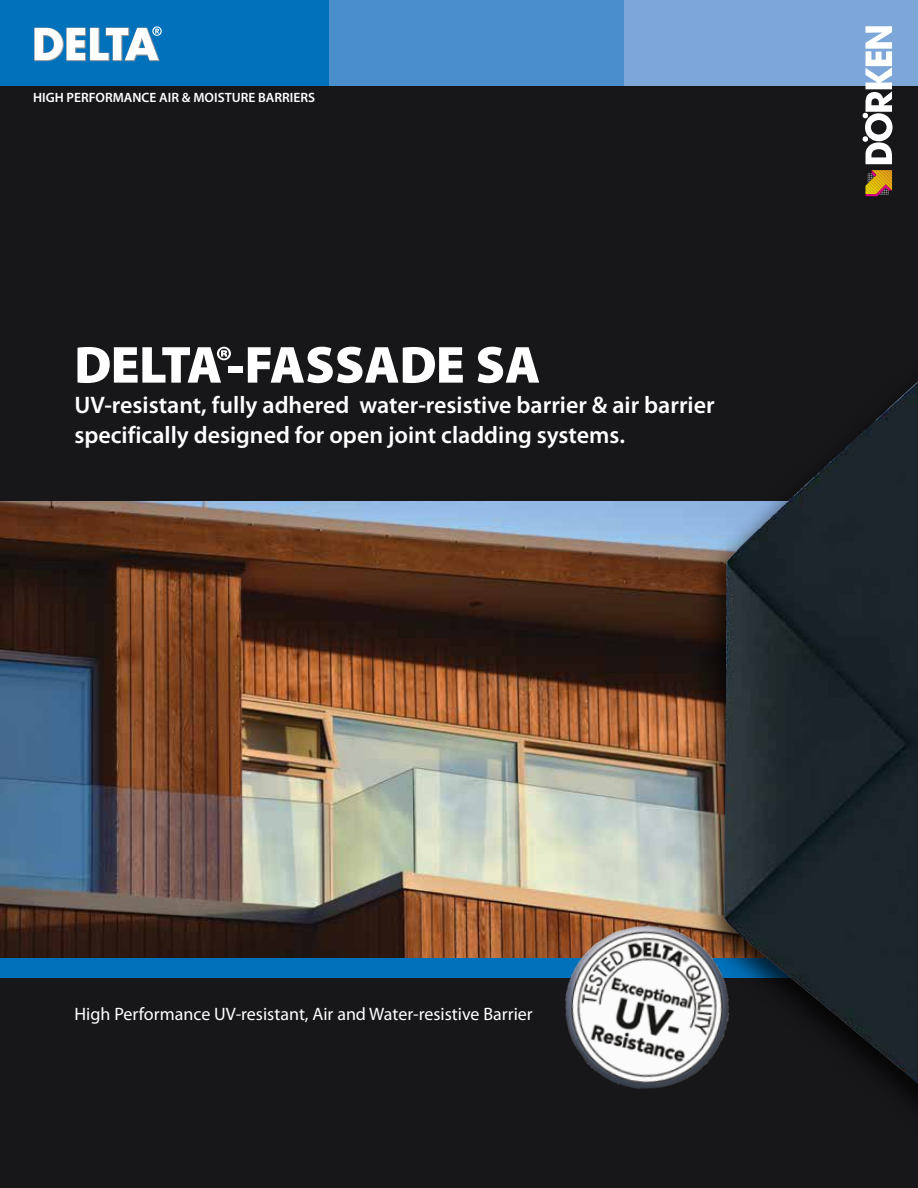
<style>
.page{position:relative;width:918px;height:1188px;background:#171619}
.page>*{position:absolute;margin:0;border:0;box-sizing:border-box;transform-origin:0 0}
.t1{font:900 52.5px "Delta Myriad Pro";color:#fff}
.t2{font:600 24px/30px "Myriad Pro Doerken";color:#fff}
.t3{font:18px "Myriad Pro Doerken";color:#fff}
.t4{font:600 13.5px "Myriad Pro Doerken";color:#fff}
.s1{font-family:"Myriad Pro Doerken"}
</style>
<div class="page">
<img style="left:0;top:502px;width:696px;height:456px">
<div style="left:623px;top:0;width:295px;height:85px;background:#7da7d8"></div>
<div style="left:0;top:0;width:329px;height:85px;background:#0072bc"></div>
<div style="left:329px;top:0;width:294px;height:85px;background:#4a8ecc"></div>
<svg style="left:34px;top:26px;width:128px;height:35px"></svg>
<svg style="left:863px;top:26px;width:30px;height:138px"></svg>
<svg style="left:866px;top:170px;width:26px;height:26px"></svg>
<div style="left:0;top:958px;width:918px;height:20px;background:#0072bc"></div>
<div style="left:696px;top:361px;width:222px;height:827px;background:#000;opacity:.75"></div>
<img style="left:724px;top:381px;width:194px;height:703px">
<img style="left:556px;top:918px;width:182px;height:180px">
<p class="t4" style="left:33px;top:89px;width:283px">HIGH PERFORMANCE AIR &amp; MOISTURE BARRIERS</p>
<h1 class="t1" style="left:74px;top:330px;width:468px">DELTA®-FASSADE <span class="s1">SA</span></h1>
<p class="t2" style="left:74px;top:389px;width:642px">UV-resistant, fully adhered water-resistive barrier &amp; air barrier specifically designed for open joint cladding systems.</p>
<p class="t3" style="left:74px;top:1003px;width:460px">High Performance UV-resistant, Air and Water-resistive Barrier</p>
</div>
